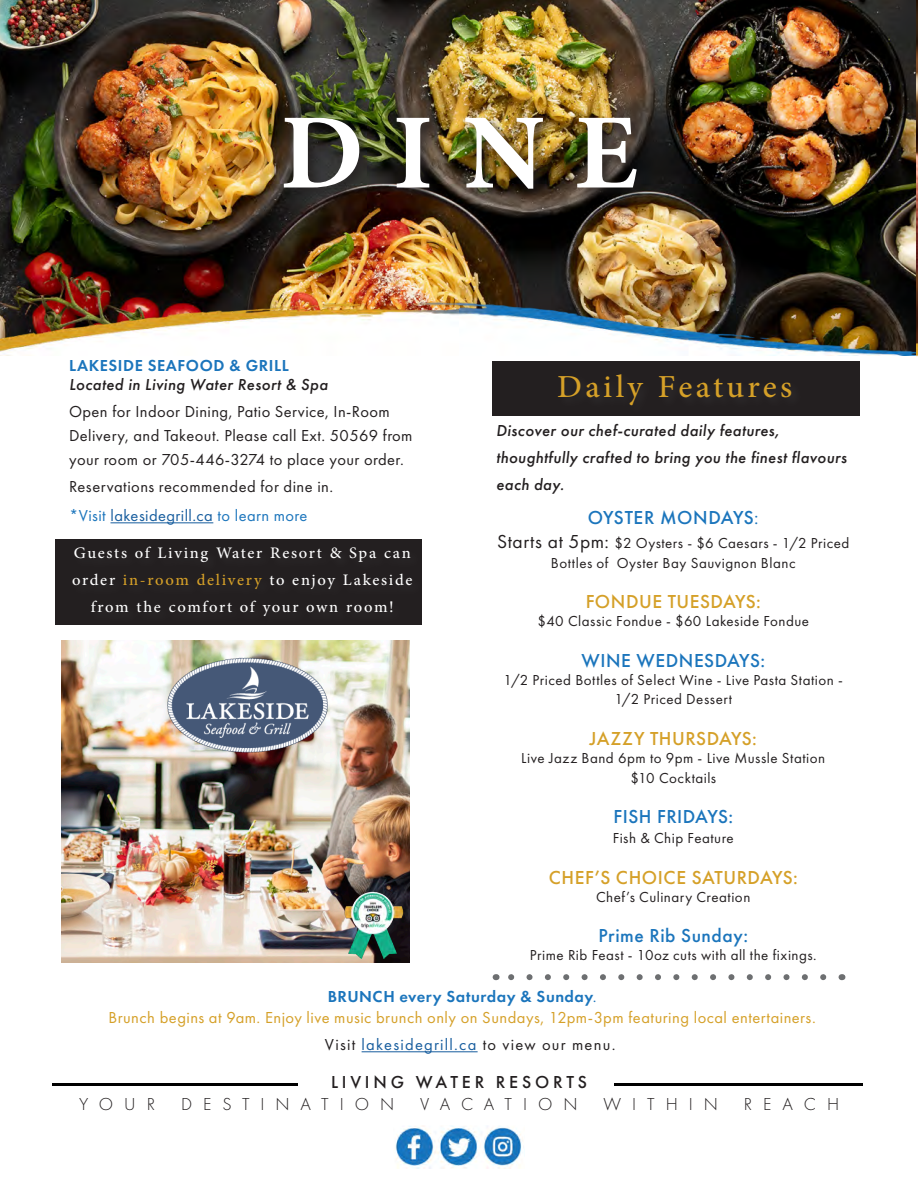
<style>
.page{position:relative;width:918px;height:1188px;background:#fff}
.page>*{position:absolute;margin:0;border:0;box-sizing:border-box;transform-origin:0 0}
.t1{font:700 150px "Adobe Arabic";color:#fff}
.t2{font:45px "Adobe Arabic";letter-spacing:.07em;color:#d5a028}
.t3{font:22.5px/27px "Adobe Arabic";letter-spacing:.075em;color:#fff;text-align:center}
.futura_book__11_black_paragraph_1{font:500 19.5px "Futura PT";letter-spacing:.025em;color:#1b75bc}
.futura_book__11_black_paragraph_1-2{font:500 19.5px "Futura PT";letter-spacing:.025em;color:#d5a028}
.t4{font:300 18px "Futura PT";letter-spacing:.61em;color:#231f20}
.t5{font:500 18px "Futura PT";letter-spacing:.21em;color:#231f20}
.t6{font:300 18px "Futura PT";letter-spacing:.59em;color:#231f20}
.futura_book__11_black_paragraph_1-3{font:16.5px/24px "Futura PT";letter-spacing:.025em;color:#231f20}
.futura_book__11_black_paragraph_1-4{font:italic 500 16.5px/27px "Futura PT";letter-spacing:.025em;color:#231f20}
.futura_book__11_black_paragraph_1-5{font:16.5px "Futura PT";letter-spacing:.03em;color:#d5a028}
.futura_book__11_black_paragraph_1-6{font:600 16.5px "Futura PT";letter-spacing:.035em;color:#1b75bc}
.futura_book__11_black_paragraph_1-7{font:16.5px "Futura PT";letter-spacing:.075em;color:#231f20}
.futura_book__11_black_paragraph_1-8{font:16.5px "Futura PT";letter-spacing:.025em;color:#1b75bc}
.futura_book__11_black_paragraph_1-9{font:15px/19.8px "Futura PT";letter-spacing:.035em;color:#231f20;text-align:center}
.s1{color:#175d9e}
.s2{color:#d5a028}
.s3{font-weight:400}
.s4{font-size:19.5px}
</style>
<div class="page">
<hr style="left:53px;top:1083px;width:245px;height:3px;background:#000">
<hr style="left:614px;top:1084px;width:249px;height:2px;background:#000">
<img style="left:395px;top:1125px;width:127px;height:43px">
<img style="left:0;top:0;width:916px;height:301px">
<img style="left:0;top:301px;width:916px;height:55px">
<div style="left:281px;top:114px;width:368px;height:87px;background:#231f20;opacity:.72"></div>
<hr style="left:111px;top:522px;width:102px;height:1px;background:#175d9e">
<div style="left:493px;top:362px;width:367px;height:54px;background:#231f20"></div>
<div style="left:556px;top:370px;width:248px;height:47px;background:#231f20"></div>
<img style="left:62px;top:640px;width:348px;height:323px">
<img style="left:343px;top:891px;width:60px;height:68px">
<div style="left:56px;top:539px;width:366px;height:86px;background:#231f20"></div>
<div style="left:70px;top:544px;width:354px;height:84px;background:#231f20"></div>
<hr style="left:362px;top:1051px;width:116px;height:1px;background:#175d9e">
<svg style="left:508px;top:974px;width:315px;height:6px"></svg>
<img style="left:916px;top:0;width:2px;height:306px">
<img style="left:916px;top:306px;width:2px;height:51px">
<img style="left:143px;top:648px;width:201px;height:135px">
<p class="t1" style="left:280px;top:48px;width:359px">DINE</p>
<p class="futura_book__11_black_paragraph_1-6" style="left:69px;top:355px;width:221px">LAKESIDE SEAFOOD &amp; GRILL</p>
<p class="futura_book__11_black_paragraph_1-4" style="left:69px;top:371px;width:260px">Located in Living Water Resort &amp; Spa</p>
<p class="futura_book__11_black_paragraph_1-3" style="left:69px;top:400px;width:345px">Open for Indoor Dining, Patio Service, In-Room<br>Delivery, and Takeout. Please call Ext. 50569 from your room or 705-446-3274 to place your order.</p>
<p class="futura_book__11_black_paragraph_1-3" style="left:69px;top:475px;width:266px">Reservations recommended for dine in.</p>
<p class="futura_book__11_black_paragraph_1-8" style="left:69px;top:506px;width:240px">*Visit <span class="s1">lakesidegrill.ca</span> to learn more</p>
<p class="t3" style="left:72px;top:537px;width:342px">Guests of Living Water Resort &amp; Spa can order <span class="s2">in-room delivery</span> to enjoy Lakeside from the comfort of your own room!</p>
<p class="t2" style="left:557px;top:355px;width:237px">Daily Features</p>
<p class="futura_book__11_black_paragraph_1-4" style="left:496px;top:417px;width:352px">Discover our chef-curated daily features, thoughtfully crafted to bring you the finest flavours each day.</p>
<p class="futura_book__11_black_paragraph_1" style="left:588px;top:506px;width:172px">OYSTER MONDAYS<span class="s3">:</span></p>
<p class="futura_book__11_black_paragraph_1-9" style="left:497px;top:533px;width:354px"><span class="s4">Starts at 5pm:</span> $2 Oysters - $6 Caesars - 1/2 Priced<br>Bottles of Oyster Bay Sauvignon Blanc</p>
<p class="futura_book__11_black_paragraph_1-2" style="left:586px;top:590px;width:177px">FONDUE TUESDAYS:</p>
<p class="futura_book__11_black_paragraph_1-9" style="left:537px;top:611px;width:273px">$40 Classic Fondue - $60 Lakeside Fondue</p>
<p class="futura_book__11_black_paragraph_1" style="left:581px;top:648px;width:185px">WINE WEDNESDAYS:</p>
<p class="futura_book__11_black_paragraph_1-9" style="left:504px;top:670px;width:341px">1/2 Priced Bottles of Select Wine - Live Pasta Station -<br>1/2 Priced Dessert</p>
<p class="futura_book__11_black_paragraph_1-2" style="left:590px;top:727px;width:169px">JAZZY THURSDAYS:</p>
<p class="futura_book__11_black_paragraph_1-9" style="left:521px;top:748px;width:305px">Live Jazz Band 6pm to 9pm - Live Mussle Station</p>
<p class="futura_book__11_black_paragraph_1-9" style="left:630px;top:768px;width:87px">$10 Cocktails</p>
<p class="futura_book__11_black_paragraph_1" style="left:613px;top:805px;width:121px">FISH FRIDAYS:</p>
<p class="futura_book__11_black_paragraph_1-9" style="left:613px;top:828px;width:122px">Fish &amp; Chip Feature</p>
<p class="futura_book__11_black_paragraph_1-2" style="left:549px;top:865px;width:251px">CHEF’S CHOICE SATURDAYS:</p>
<p class="futura_book__11_black_paragraph_1-9" style="left:596px;top:887px;width:156px">Chef’s Culinary Creation</p>
<p class="futura_book__11_black_paragraph_1" style="left:598px;top:924px;width:151px">Prime Rib Sunday:</p>
<p class="futura_book__11_black_paragraph_1-9" style="left:530px;top:945px;width:288px">Prime Rib Feast - 10oz cuts with all the fixings.</p>
<p class="futura_book__11_black_paragraph_1-6" style="left:328px;top:986px;width:270px">BRUNCH every Saturday &amp; Sunday<span class="s3">.</span></p>
<p class="futura_book__11_black_paragraph_1-5" style="left:108px;top:1008px;width:709px">Brunch begins at 9am. Enjoy live music brunch only on Sundays, 12pm-3pm featuring local entertainers.</p>
<p class="futura_book__11_black_paragraph_1-7" style="left:325px;top:1035px;width:292px">Visit <span class="s1">lakesidegrill.ca</span> to view our menu.</p>
<p class="t5" style="left:331px;top:1071px;width:258px">LIVING WATER RESORTS</p>
<p class="t4" style="left:79px;top:1094px;width:77px">YOUR</p>
<p class="t4" style="left:181px;top:1094px;width:215px">DESTINATION</p>
<p class="t6" style="left:420px;top:1094px;width:159px">VACATION</p>
<p class="t4" style="left:604px;top:1094px;width:116px">WITHIN</p>
<p class="t4" style="left:744px;top:1094px;width:97px">REACH</p>
</div>
